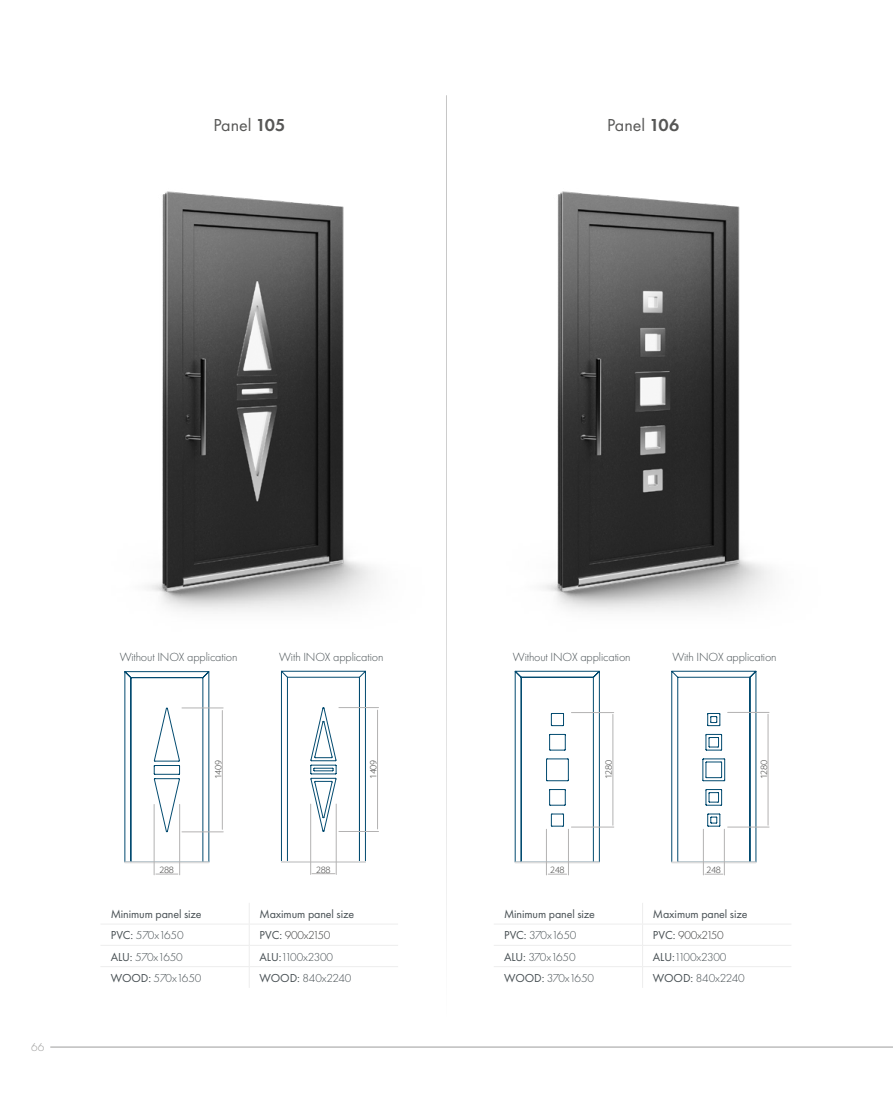
<style>
.page{position:relative;width:893px;height:1106px;background:#fff}
.page>*{position:absolute;margin:0;border:0;box-sizing:border-box;transform-origin:0 0}
.t1{font:18px "Futura PT";color:#575756}
.t2{font:300 12.3px "Futura PT";letter-spacing:-.01em;color:#474f53}
.t3{font:300 12px "Futura PT";letter-spacing:-.01em;color:#474f53}
.t4{font:12px "Futura PT";letter-spacing:-.01em;color:#474f53}
.t5{font:300 12px "Futura PT";letter-spacing:-.02em;color:#3c3c3b}
.t6{font:300 12px "Futura PT";color:#9d9d9c}
.t7{font:300 9.45px "Foco";letter-spacing:-.05em;color:#575756}
.s1{font-weight:600}
.s2{font-weight:400}
.s3{font-weight:400;color:#474f53}
</style>
<div class="page">
<hr style="left:50px;top:1046px;width:843px;height:1px;background:#9d9d9c">
<img style="left:148px;top:191px;width:226px;height:420px">
<img style="left:543px;top:191px;width:227px;height:420px">
<hr style="left:446px;top:95px;width:1px;height:921px;background:#c6c6c6">
<hr style="left:100px;top:923px;width:149px;height:1px;background:#ededed">
<hr style="left:249px;top:923px;width:149px;height:1px;background:#ededed">
<hr style="left:100px;top:945px;width:149px;height:1px;background:#ededed">
<hr style="left:249px;top:945px;width:149px;height:1px;background:#ededed">
<hr style="left:100px;top:966px;width:149px;height:1px;background:#ededed">
<hr style="left:249px;top:966px;width:149px;height:1px;background:#ededed">
<svg style="left:249px;top:903px;width:1px;height:84px"></svg>
<hr style="left:494px;top:923px;width:149px;height:1px;background:#ededed">
<hr style="left:643px;top:923px;width:148px;height:1px;background:#ededed">
<hr style="left:494px;top:945px;width:149px;height:1px;background:#ededed">
<hr style="left:643px;top:945px;width:148px;height:1px;background:#ededed">
<hr style="left:494px;top:966px;width:149px;height:1px;background:#ededed">
<hr style="left:643px;top:966px;width:148px;height:1px;background:#ededed">
<svg style="left:642px;top:903px;width:1px;height:84px"></svg>
<hr style="left:339px;top:707px;width:40px;height:1px;background:#b3b2b2">
<hr style="left:339px;top:831px;width:40px;height:1px;background:#b3b2b2">
<hr style="left:377px;top:710px;width:1px;height:119px;background:#b3b2b2">
<svg style="left:312px;top:873px;width:23px;height:1px"></svg>
<hr style="left:336px;top:804px;width:1px;height:70px;background:#b3b2b2">
<hr style="left:310px;top:804px;width:1px;height:70px;background:#b3b2b2">
<svg style="left:281px;top:670px;width:85px;height:192px"></svg>
<div style="left:125px;top:861px;width:84px;height:2px;border:1px solid #dadada"></div>
<svg style="left:156px;top:873px;width:22px;height:1px"></svg>
<hr style="left:179px;top:804px;width:1px;height:70px;background:#b3b2b2">
<hr style="left:154px;top:804px;width:1px;height:70px;background:#b3b2b2">
<hr style="left:182px;top:707px;width:41px;height:1px;background:#b3b2b2">
<hr style="left:182px;top:831px;width:41px;height:1px;background:#b3b2b2">
<hr style="left:222px;top:710px;width:1px;height:119px;background:#b3b2b2">
<svg style="left:124px;top:671px;width:86px;height:191px"></svg>
<div style="left:515px;top:861px;width:85px;height:2px;border:1px solid #dadada"></div>
<svg style="left:548px;top:874px;width:19px;height:1px"></svg>
<hr style="left:568px;top:829px;width:1px;height:46px;background:#b3b2b2">
<hr style="left:546px;top:829px;width:1px;height:46px;background:#b3b2b2">
<hr style="left:571px;top:712px;width:43px;height:1px;background:#b3b2b2">
<hr style="left:571px;top:826px;width:43px;height:1px;background:#b3b2b2">
<hr style="left:613px;top:714px;width:1px;height:111px;background:#b3b2b2">
<svg style="left:514px;top:670px;width:86px;height:192px"></svg>
<div style="left:671px;top:861px;width:85px;height:2px;border:1px solid #dadada"></div>
<hr style="left:728px;top:712px;width:41px;height:1px;background:#b3b2b2">
<hr style="left:728px;top:826px;width:41px;height:1px;background:#b3b2b2">
<hr style="left:768px;top:714px;width:1px;height:111px;background:#b3b2b2">
<svg style="left:705px;top:874px;width:18px;height:1px"></svg>
<hr style="left:724px;top:829px;width:1px;height:46px;background:#b3b2b2">
<hr style="left:703px;top:829px;width:1px;height:46px;background:#b3b2b2">
<svg style="left:671px;top:670px;width:86px;height:192px"></svg>
<h1 class="t1" style="left:213px;top:114px;width:73px">Panel <span class="s1">105</span></h1>
<h1 class="t1" style="left:607px;top:114px;width:74px">Panel <span class="s1">106</span></h1>
<p class="t6" style="left:31px;top:1040px;width:15px">66</p>
<p class="t2" style="left:120px;top:649px;width:119px">Without INOX application</p>
<p class="t2" style="left:279px;top:649px;width:106px">With INOX application</p>
<p class="t2" style="left:513px;top:649px;width:119px">Without INOX application</p>
<p class="t2" style="left:672px;top:649px;width:106px">With INOX application</p>
<p class="t7" style="left:212px;top:779px;width:21px;rotate:-90deg">1409</p>
<p class="t7" style="left:367px;top:779px;width:21px;rotate:-90deg">1409</p>
<p class="t7" style="left:602px;top:779px;width:21px;rotate:-90deg">1280</p>
<p class="t7" style="left:758px;top:779px;width:21px;rotate:-90deg">1280</p>
<p class="t7" style="left:160px;top:863px;width:16px">288</p>
<p class="t7" style="left:316px;top:863px;width:16px">288</p>
<p class="t7" style="left:550px;top:863px;width:16px">248</p>
<p class="t7" style="left:707px;top:863px;width:16px">248</p>
<p class="t4" style="left:111px;top:906px;width:92px">Minimum panel size</p>
<p class="t4" style="left:259px;top:906px;width:96px">Maximum panel size</p>
<p class="t3" style="left:111px;top:928px;width:74px"><span class="s2">PVC:</span> 570x1650</p>
<p class="t5" style="left:259px;top:928px;width:72px"><span class="s3">PVC:</span> 900x2150</p>
<p class="t3" style="left:111px;top:949px;width:74px"><span class="s2">ALU:</span> 570x1650</p>
<p class="t3" style="left:259px;top:949px;width:75px"><span class="s2">ALU:</span>1100x2300</p>
<p class="t3" style="left:111px;top:971px;width:92px"><span class="s2">WOOD:</span> 570x1650</p>
<p class="t3" style="left:259px;top:971px;width:93px"><span class="s2">WOOD:</span> 840x2240</p>
<p class="t4" style="left:504px;top:906px;width:92px">Minimum panel size</p>
<p class="t4" style="left:653px;top:906px;width:96px">Maximum panel size</p>
<p class="t3" style="left:504px;top:928px;width:74px"><span class="s2">PVC:</span> 370x1650</p>
<p class="t5" style="left:653px;top:928px;width:72px"><span class="s3">PVC:</span> 900x2150</p>
<p class="t3" style="left:504px;top:949px;width:73px"><span class="s2">ALU:</span> 370x1650</p>
<p class="t3" style="left:653px;top:949px;width:75px"><span class="s2">ALU:</span>1100x2300</p>
<p class="t3" style="left:504px;top:971px;width:92px"><span class="s2">WOOD:</span> 370x1650</p>
<p class="t3" style="left:653px;top:971px;width:93px"><span class="s2">WOOD:</span> 840x2240</p>
</div>
